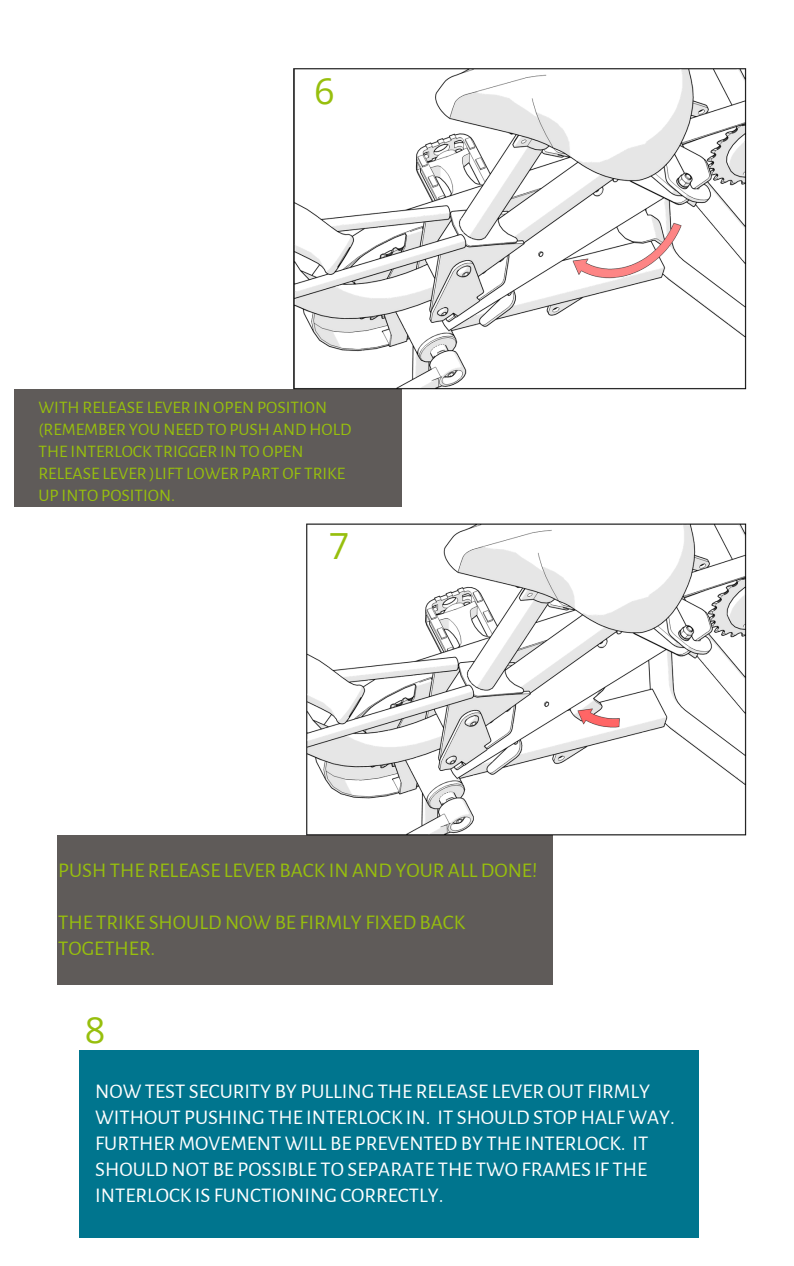
<style>
.page{position:relative;width:794px;height:1266px;background:#fff}
.page>*{position:absolute;margin:0;border:0;box-sizing:border-box;transform-origin:0 0}
.t1{font:36px "Open Sans";color:#97bf0d}
.t2{font:20.92px/26.1px "Alegreya Sans";color:#fff}
.t3{font:20.92px/26.1px "Alegreya Sans";color:#97bf0d}
.t4{font:17.62px/22px "Alegreya Sans";color:#97bf0d}
</style>
<div class="page">
<div style="left:15px;top:390px;width:387px;height:116px;background:#5f5b59"></div>
<div style="left:57px;top:835px;width:495px;height:149px;background:#5f5b59"></div>
<div style="left:79px;top:1050px;width:619px;height:187px;background:#00758e"></div>
<img style="left:293px;top:69px;width:453px;height:321px">
<img style="left:306px;top:523px;width:440px;height:312px">
<h1 class="t1" style="left:314px;top:66px;width:22px">6</h1>
<p class="t4" style="left:38px;top:397px;width:314px">WITH RELEASE LEVER IN OPEN POSITION (REMEMBER YOU NEED TO PUSH AND HOLD<br>THE INTERLOCK TRIGGER IN TO OPEN<br>RELEASE LEVER )LIFT LOWER PART OF TRIKE<br>UP INTO POSITION.</p>
<h1 class="t1" style="left:329px;top:520px;width:22px">7</h1>
<p class="t3" style="left:58px;top:857px;width:480px">PUSH THE RELEASE LEVER BACK IN AND YOUR ALL DONE!</p>
<p class="t3" style="left:58px;top:909px;width:408px">THE TRIKE SHOULD NOW BE FIRMLY FIXED BACK<br>TOGETHER.</p>
<h1 class="t1" style="left:85px;top:1004px;width:22px">8</h1>
<p class="t2" style="left:95px;top:1078px;width:581px">NOW TEST SECURITY BY PULLING THE RELEASE LEVER OUT FIRMLY WITHOUT PUSHING THE INTERLOCK IN. IT SHOULD STOP HALF WAY.<br>FURTHER MOVEMENT WILL BE PREVENTED BY THE INTERLOCK. IT SHOULD NOT BE POSSIBLE TO SEPARATE THE TWO FRAMES IF THE INTERLOCK IS FUNCTIONING CORRECTLY.</p>
</div>
